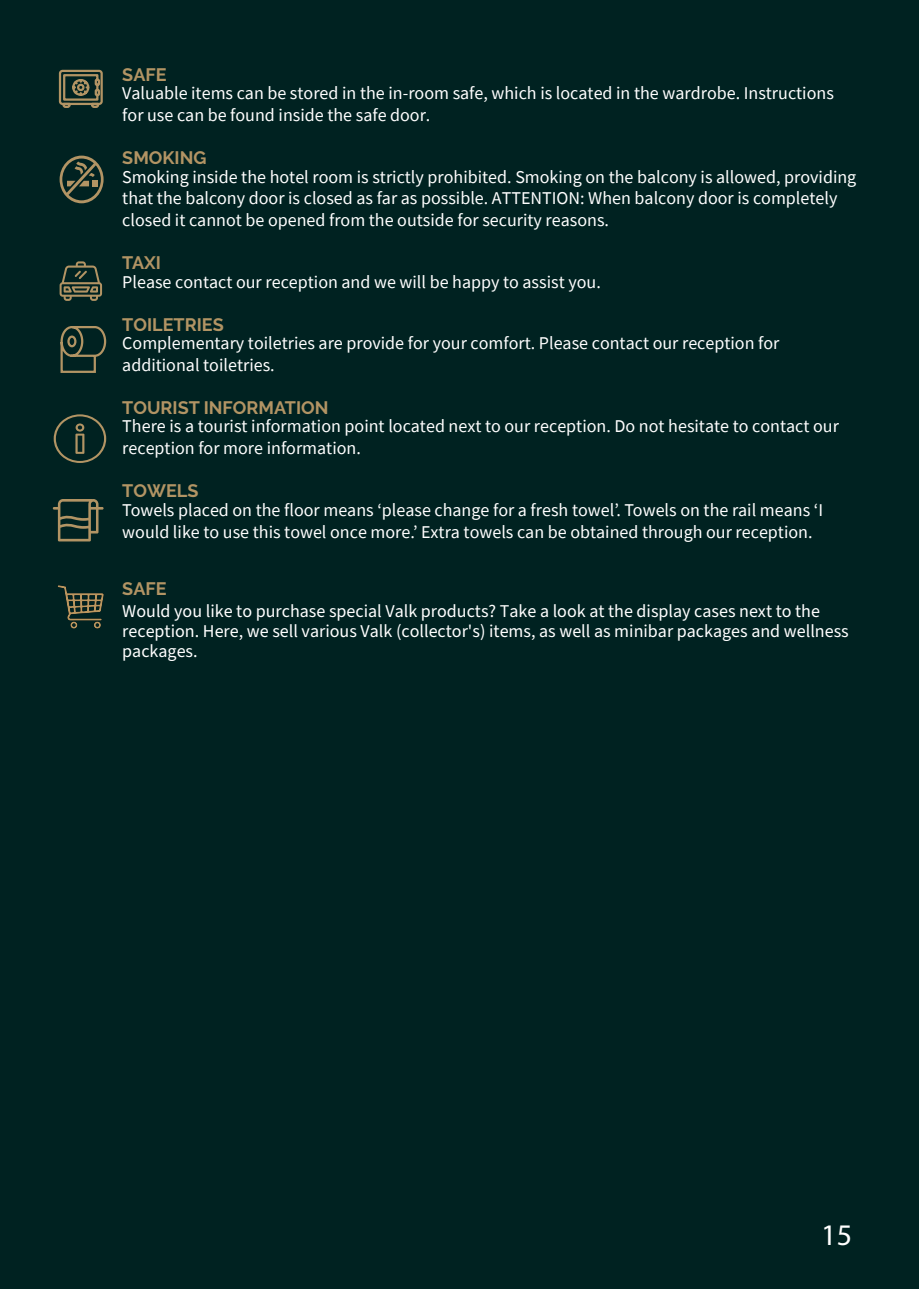
<style>
.page{position:relative;width:919px;height:1289px;background:#fff}
.page>*{position:absolute;margin:0;border:0;box-sizing:border-box;transform-origin:0 0}
.t1{font:30px "Myriad Pro";color:#fff}
.t2{font:18px/18.5px "Source Sans Pro";color:#fff}
.t3{font:700 18px "Raleway";color:#b29464}
.s1{font-family:"Raleway";font-weight:700;color:#b29464}
</style>
<div class="page">
<div style="left:0;top:0;width:918px;height:1288px;background:#002221"></div>
<svg style="left:60px;top:156px;width:44px;height:47px"></svg>
<svg style="left:60px;top:261px;width:42px;height:40px"></svg>
<svg style="left:60px;top:326px;width:47px;height:47px"></svg>
<svg style="left:54px;top:414px;width:52px;height:49px"></svg>
<svg style="left:53px;top:499px;width:51px;height:42px"></svg>
<svg style="left:58px;top:69px;width:45px;height:39px"></svg>
<img style="left:57px;top:585px;width:47px;height:44px">
<p class="t2" style="left:122px;top:65px;width:713px"><span class="s1">SAFE<br></span>Valuable items can be stored in the in-room safe, which is located in the wardrobe. Instructions</p>
<p class="t2" style="left:122px;top:106px;width:309px">for use can be found inside the safe door.</p>
<p class="t2" style="left:122px;top:149px;width:735px"><span class="s1">SMOKING<br></span>Smoking inside the hotel room is strictly prohibited. Smoking on the balcony is allowed, providing</p>
<p class="t2" style="left:122px;top:187px;width:716px;line-height:21.8px">that the balcony door is closed as far as possible. ATTENTION: When balcony door is completely closed it cannot be opened from the outside for security reasons.</p>
<p class="t2" style="left:122px;top:253px;width:480px"><span class="s1">TAXI<br></span>Please contact our reception and we will be happy to assist you.</p>
<p class="t2" style="left:122px;top:315px;width:658px"><span class="s1">TOILETRIES<br></span>Complementary toiletries are provide for your comfort. Please contact our reception for</p>
<p class="t2" style="left:122px;top:355px;width:154px">additional toiletries.</p>
<p class="t2" style="left:122px;top:399px;width:718px"><span class="s1">TOURIST INFORMATION<br></span>There is a tourist information point located next to our reception. Do not hesitate to contact our</p>
<p class="t2" style="left:122px;top:439px;width:240px">reception for more information.</p>
<p class="t2" style="left:122px;top:482px;width:702px"><span class="s1">TOWELS<br></span>Towels placed on the floor means ‘please change for a fresh towel’. Towels on the rail means ‘I</p>
<p class="t2" style="left:122px;top:522px;width:691px">would like to use this towel once more.’ Extra towels can be obtained through our reception.</p>
<p class="t3" style="left:122px;top:578px;width:46px">SAFE</p>
<p class="t2" style="left:122px;top:601px;width:728px;line-height:20.2px">Would you like to purchase special Valk products? Take a look at the display cases next to the reception. Here, we sell various Valk (collector's) items, as well as minibar packages and wellness packages.</p>
<h1 class="t1" style="left:821px;top:1216px;width:32px">15</h1>
</div>
